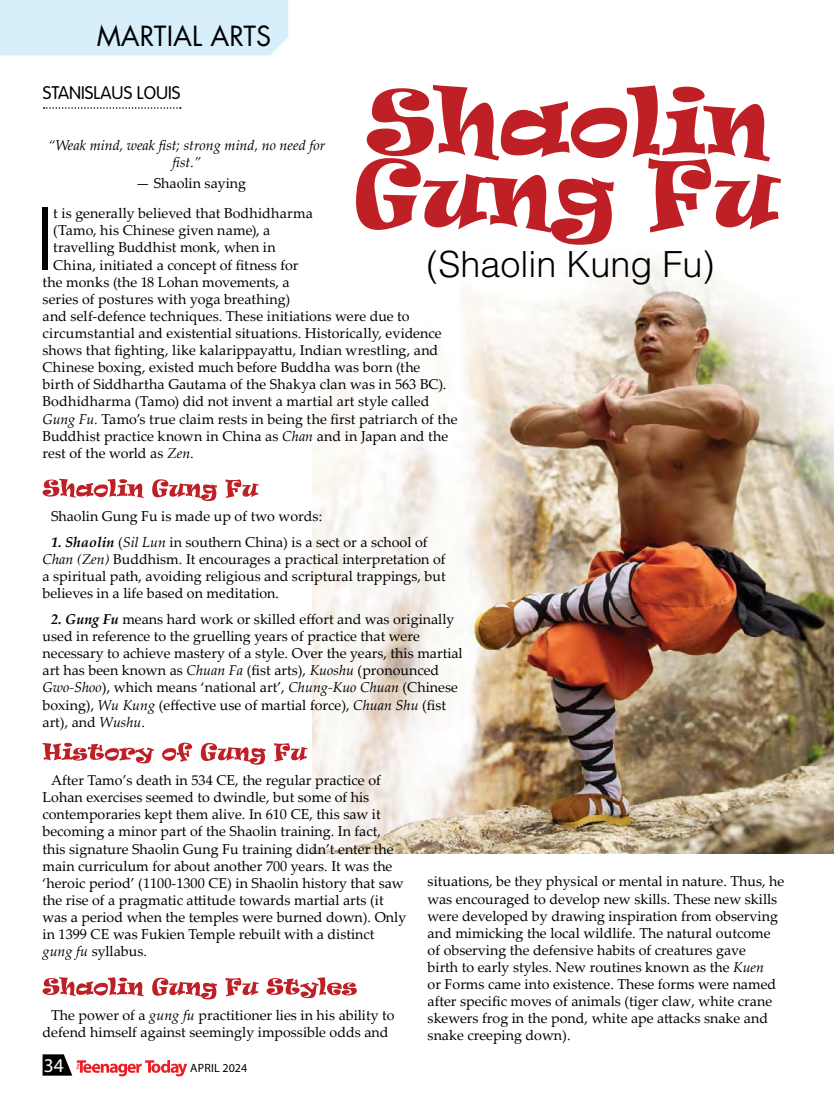
<style>
.page{position:relative;width:834px;height:1098px;background:#fff}
.page>*{position:absolute;margin:0;border:0;box-sizing:border-box;transform-origin:0 0}
.t1{font:300 condensed 82.35px "Futura Std";color:#000}
.t2{font:300 36px "Helvetica LT Std";color:#000}
.t3{font:27px "Futura Std";color:#000}
.t4{font:19.5px "Myriad Pro";color:#fff}
.t5{font:300 18px "VAG Rounded Std";color:#000}
.t6{font:14.25px/17.1px "Palatino Linotype";color:#000}
.t7{font:italic 14.25px/17.1px "Palatino Linotype";color:#000;text-align:center}
.t8{font:12px "Myriad Pro";letter-spacing:.02em;color:#000}
.s1{font-style:italic}
.s2{font-weight:700;font-style:italic}
</style>
<div class="page">
<div style="left:0;top:0;width:288px;height:55px;background:#d6effb"></div>
<img style="left:312px;top:263px;width:521px;height:590px">
<svg style="left:44px;top:107px;width:137px;height:2px"></svg>
<svg style="left:43px;top:478px;width:216px;height:23px"></svg>
<svg style="left:366px;top:85px;width:402px;height:72px"></svg>
<svg style="left:356px;top:157px;width:424px;height:88px"></svg>
<svg style="left:43px;top:742px;width:264px;height:22px"></svg>
<svg style="left:43px;top:977px;width:314px;height:22px"></svg>
<svg style="left:43px;top:1054px;width:144px;height:21px"></svg>
<h3 class="t3" style="left:97px;top:19px;width:176px">MARTIAL ARTS</h3>
<p class="t5" style="left:43px;top:82px;width:139px">STANISLAUS LOUIS</p>
<p class="t7" style="left:48px;top:136px;width:278px">“Weak mind, weak fist; strong mind, no need for fist.”</p>
<p class="t6" style="left:136px;top:174px;width:112px">— Shaolin saying</p>
<h1 class="t1" style="left:38px;top:190px;width:17px">I</h1>
<p class="t6" style="left:53px;top:204px;width:261px">t is generally believed that Bodhidharma</p>
<p class="t6" style="left:53px;top:221px;width:218px">(Tamo, his Chinese given name), a</p>
<p class="t6" style="left:53px;top:238px;width:224px">travelling Buddhist monk, when in</p>
<p class="t6" style="left:53px;top:255px;width:247px">China, initiated a concept of fitness for</p>
<p class="t6" style="left:43px;top:272px;width:248px">the monks (the 18 Lohan movements, a</p>
<p class="t6" style="left:43px;top:290px;width:249px">series of postures with yoga breathing)</p>
<p class="t6" style="left:43px;top:307px;width:368px">and self-defence techniques. These initiations were due to</p>
<p class="t6" style="left:43px;top:324px;width:400px">circumstantial and existential situations. Historically, evidence</p>
<p class="t6" style="left:43px;top:341px;width:397px">shows that fighting, like kalarippayattu, Indian wrestling, and</p>
<p class="t6" style="left:43px;top:358px;width:379px">Chinese boxing, existed much before Buddha was born (the</p>
<p class="t6" style="left:43px;top:375px;width:405px">birth of Siddhartha Gautama of the Shakya clan was in 563 BC).</p>
<p class="t6" style="left:43px;top:392px;width:388px">Bodhidharma (Tamo) did not invent a martial art style called</p>
<p class="t6" style="left:43px;top:409px;width:416px"><span class="s1">Gung Fu.</span> Tamo’s true claim rests in being the first patriarch of the</p>
<p class="t6" style="left:43px;top:426px;width:407px">Buddhist practice known in China as <span class="s1">Chan</span> and in Japan and the</p>
<p class="t6" style="left:43px;top:443px;width:153px">rest of the world as <span class="s1">Zen</span>.</p>
<h2 class="t2" style="left:426px;top:241px;width:290px">(Shaolin Kung Fu)</h2>
<p class="t6" style="left:51px;top:507px;width:272px">Shaolin Gung Fu is made up of two words:</p>
<p class="t6" style="left:43px;top:533px;width:404px;text-indent:9px"><span class="s2">1. Shaolin</span> (<span class="s1">Sil Lun</span> in southern China) is a sect or a school of <span class="s1">Chan (Zen)</span> Buddhism. It encourages a practical interpretation of a spiritual path, avoiding religious and scriptural trappings, but believes in a life based on meditation.</p>
<p class="t6" style="left:43px;top:610px;width:421px;text-indent:9px"><span class="s2">2. Gung Fu</span> means hard work or skilled effort and was originally used in reference to the gruelling years of practice that were necessary to achieve mastery of a style. Over the years, this martial art has been known as <span class="s1">Chuan Fa</span> (fist arts), <span class="s1">Kuoshu</span> (pronounced <span class="s1">Gwo-Shoo</span>), which means ‘national art’, <span class="s1">Chung-Kuo Chuan</span> (Chinese boxing), <span class="s1">Wu Kung</span> (effective use of martial force), <span class="s1">Chuan Shu</span> (fist art), and <span class="s1">Wushu</span>.</p>
<p class="t6" style="left:43px;top:770px;width:365px;text-indent:9px">After Tamo’s death in 534 CE, the regular practice of Lohan exercises seemed to dwindle, but some of his contemporaries kept them alive. In 610 CE, this saw it becoming a minor part of the Shaolin training. In fact, this signature Shaolin Gung Fu training didn’t enter the main curriculum for about another 700 years. It was the ‘heroic period’ (1100-1300 CE) in Shaolin history that saw the rise of a pragmatic attitude towards martial arts (it was a period when the temples were burned down). Only in 1399 CE was Fukien Temple rebuilt with a distinct <span class="s1">gung fu</span> syllabus.</p>
<p class="t6" style="left:43px;top:1005px;width:353px;text-align:center">The power of a <span class="s1">gung fu</span> practitioner lies in his ability to defend himself against seemingly impossible odds and</p>
<h3 class="t4" style="left:44px;top:1052px;width:22px">34</h3>
<p class="t8" style="left:190px;top:1060px;width:58px">APRIL 2024</p>
<p class="t6" style="left:427px;top:872px;width:358px">situations, be they physical or mental in nature. Thus, he was encouraged to develop new skills. These new skills were developed by drawing inspiration from observing and mimicking the local wildlife. The natural outcome of observing the defensive habits of creatures gave<br>birth to early styles. New routines known as the <span class="s1">Kuen<br></span>or Forms came into existence. These forms were named after specific moves of animals (tiger claw, white crane skewers frog in the pond, white ape attacks snake and snake creeping down).</p>
</div>
